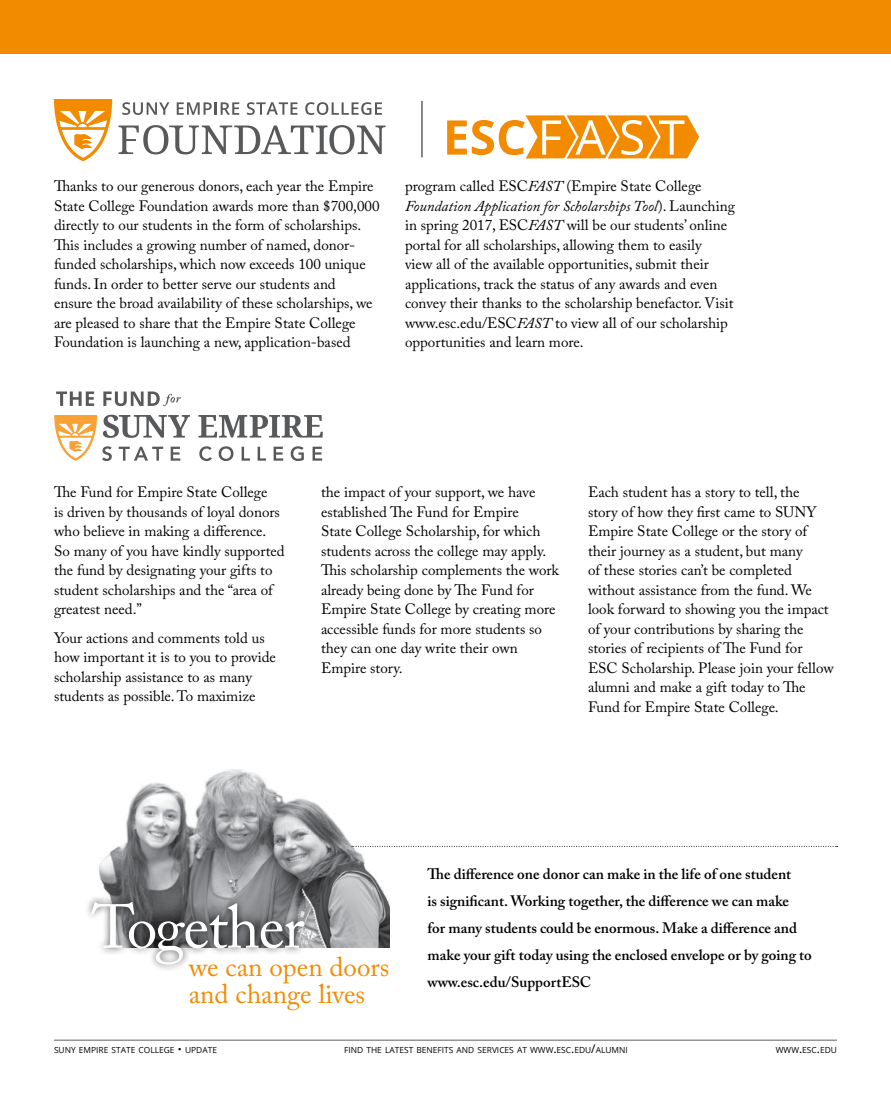
<style>
.page{position:relative;width:891px;height:1107px;background:#fff}
.page>*{position:absolute;margin:0;border:0;box-sizing:border-box;transform-origin:0 0}
.t1{font:61.5px "Adobe Caslon Pro";letter-spacing:-.02em;color:#fff}
.t2{font:27px/27px "Adobe Caslon Pro";color:#f38b00}
.t3{font:15px/19.5px "Adobe Caslon Pro";color:#000}
.t4{font:600 15px/27px "Adobe Caslon Pro";color:#000}
.t5{font:8.4px "Open Sans";color:#000}
.s1{font-style:italic}
.s2{font-size:10.5px}
.s3{font-size:12px}
</style>
<div class="page">
<hr style="left:54px;top:1040px;width:783px;height:1px;background:#939598">
<div style="left:0;top:0;width:891px;height:54px;background:#f38b00"></div>
<svg style="left:199px;top:446px;width:13px;height:15px"></svg>
<svg style="left:219px;top:446px;width:14px;height:15px"></svg>
<svg style="left:242px;top:447px;width:8px;height:14px"></svg>
<svg style="left:258px;top:447px;width:8px;height:14px"></svg>
<svg style="left:274px;top:447px;width:9px;height:14px"></svg>
<svg style="left:291px;top:446px;width:13px;height:15px"></svg>
<svg style="left:313px;top:447px;width:9px;height:14px"></svg>
<svg style="left:198px;top:415px;width:125px;height:23px"></svg>
<svg style="left:54px;top:415px;width:136px;height:46px"></svg>
<svg style="left:56px;top:392px;width:38px;height:14px"></svg>
<svg style="left:103px;top:392px;width:78px;height:14px"></svg>
<svg style="left:390px;top:846px;width:448px;height:1px"></svg>
<img style="left:98px;top:769px;width:292px;height:179px">
<div style="left:84px;top:894px;width:228px;height:78px;background:#000;opacity:.75"></div>
<hr style="left:421px;top:101px;width:2px;height:56px;background:#58595b">
<svg style="left:447px;top:115px;width:252px;height:44px"></svg>
<svg style="left:122px;top:102px;width:47px;height:13px"></svg>
<svg style="left:177px;top:102px;width:62px;height:13px"></svg>
<svg style="left:247px;top:102px;width:51px;height:13px"></svg>
<svg style="left:305px;top:102px;width:77px;height:13px"></svg>
<svg style="left:119px;top:125px;width:267px;height:29px"></svg>
<svg style="left:54px;top:99px;width:59px;height:62px"></svg>
<p class="t3" style="left:54px;top:176px;width:327px">Thanks to our generous donors, each year the Empire State College Foundation awards more than $700,000 directly to our students in the form of scholarships.<br>This includes a growing number of named, donor&shy;funded scholarships, which now exceeds 100 unique funds. In order to better serve our students and<br>ensure the broad availability of these scholarships, we are pleased to share that the Empire State College Foundation is launching a new, application-based</p>
<p class="t3" style="left:405px;top:176px;width:331px">program called ESC<span class="s1">FAST</span> (Empire State College <span class="s1">Foundation Application for Scholarships Tool</span>). Launching in spring 2017, ESC<span class="s1">FAST</span> will be our students’ online portal for all scholarships, allowing them to easily<br>view all of the available opportunities, submit their applications, track the status of any awards and even convey their thanks to the scholarship benefactor. Visit www.esc.edu/ESC<span class="s1">FAST</span> to view all of our scholarship opportunities and learn more.</p>
<p class="t3" style="left:54px;top:482px;width:232px">The Fund for Empire State College<br>is driven by thousands of loyal donors who believe in making a difference.<br>So many of you have kindly supported the fund by designating your gifts to student scholarships and the “area of greatest need.”</p>
<p class="t3" style="left:54px;top:628px;width:223px">Your actions and comments told us how important it is to you to provide scholarship assistance to as many students as possible. To maximize</p>
<p class="t3" style="left:321px;top:482px;width:240px">the impact of your support, we have established The Fund for Empire<br>State College Scholarship, for which students across the college may apply.<br>This scholarship complements the work already being done by The Fund for Empire State College by creating more accessible funds for more students so they can one day write their own Empire story.</p>
<p class="t3" style="left:588px;top:482px;width:247px">Each student has a story to tell, the<br>story of how they first came to SUNY Empire State College or the story of their journey as a student, but many<br>of these stories can’t be completed without assistance from the fund. We look forward to showing you the impact of your contributions by sharing the stories of recipients of The Fund for ESC Scholarship. Please join your fellow alumni and make a gift today to The Fund for Empire State College.</p>
<h1 class="t1" style="left:92px;top:891px;width:214px">Together</h1>
<h2 class="t2" style="left:189px;top:953px;width:202px">we can open doors and change lives</h2>
<p class="t4" style="left:428px;top:860px;width:386px">The difference one donor can make in the life of one student<br>is significant. Working together, the difference we can make<br>for many students could be enormous. Make a difference and make your gift today using the enclosed envelope or by going to www.esc.edu/SupportESC</p>
<p class="t5" style="left:54px;top:1044px;width:165px">SUNY EMPIRE STATE COLLEGE <span class="s2">•</span> UPDATE</p>
<p class="t5" style="left:344px;top:1044px;width:285px">FIND THE LATEST BENEFITS AND SERVICES AT WWW<span class="s3">.</span>ESC<span class="s3">.</span>EDU<span class="s3">/</span>ALUMNI</p>
<p class="t5" style="left:776px;top:1044px;width:63px">WWW<span class="s3">.</span>ESC<span class="s3">.</span>EDU</p>
</div>
